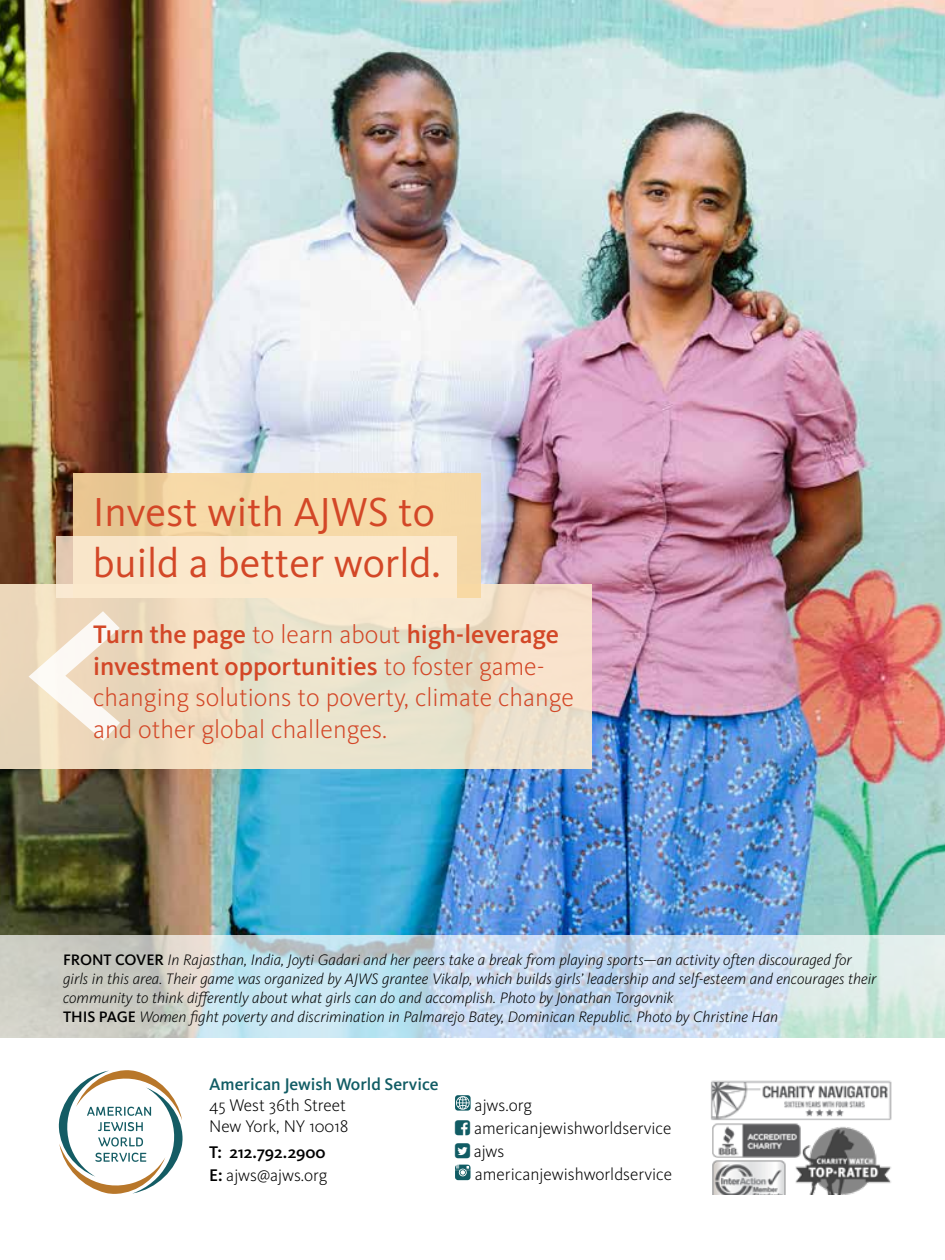
<style>
.page{position:relative;width:945px;height:1260px;background:#fff}
.page>*{position:absolute;margin:0;border:0;box-sizing:border-box;transform-origin:0 0}
.t1{font:42px/50.4px "Kievit Pro";color:#d34727}
.t2{font:300 26.25px/31.5px "Kievit Pro";color:#d34727}
.t3{font:300 17.5px/23.1px "Kievit Pro";color:#000}
.t4{font:500 17.5px/23.1px "Kievit Pro";letter-spacing:-.01em;color:#000}
.t5{font:500 17.5px "Kievit Pro";color:#115c64}
.t6{font:italic 300 15.75px/18.9px "Kievit Pro";color:#000}
.s1{font-weight:500}
.s2{font-weight:500;font-style:normal}
.s3{font-weight:300}
</style>
<div class="page">
<img style="left:0;top:0;width:945px;height:936px">
<svg style="left:0;top:936px;width:945px;height:102px;background:#cadbe3"></svg>
<svg style="left:0;top:584px;width:592px;height:185px;background:#ecdfc7"></svg>
<div style="left:73px;top:474px;width:408px;height:124px;background:linear-gradient(to right,#ebcb98,#fadeae)"></div>
<svg style="left:59px;top:1070px;width:124px;height:124px"></svg>
<svg style="left:29px;top:611px;width:91px;height:130px"></svg>
<div style="left:57px;top:536px;width:400px;height:62px;background:#fbe9cd"></div>
<svg style="left:455px;top:1095px;width:16px;height:16px"></svg>
<svg style="left:455px;top:1165px;width:16px;height:15px"></svg>
<img style="left:711px;top:1080px;width:181px;height:114px">
<h1 class="t1" style="left:93px;top:487px;width:350px">Invest with AJWS to build a better world.</h1>
<h2 class="t2" style="left:93px;top:619px;width:482px"><span class="s1">Turn the page</span> to learn about <span class="s1">high-leverage investment opportunities</span> to foster game&shy;changing solutions to poverty, climate change and other global challenges.</h2>
<p class="t6" style="left:63px;top:950px;width:815px"><span class="s2">FRONT COVER</span> In Rajasthan, India, Joyti Gadari and her peers take a break from playing sports—an activity often discouraged for girls in this area. Their game was organized by AJWS grantee Vikalp, which builds girls’ leadership and self-esteem and encourages their community to think differently about what girls can do and accomplish. Photo by Jonathan Torgovnik<br><span class="s2">THIS PAGE</span> Women fight poverty and discrimination in Palmarejo Batey, Dominican Republic. Photo by Christine Han</p>
<p class="t5" style="left:209px;top:1073px;width:231px">American Jewish World Service</p>
<p class="t3" style="left:209px;top:1094px;width:141px;line-height:21px">45 West 36th Street<br>New York, NY 10018</p>
<p class="t4" style="left:209px;top:1140px;width:120px">T: 212.792.2900<br>E: <span class="s3">ajws@ajws.org</span></p>
<p class="t3" style="left:474px;top:1093px;width:200px">ajws.org americanjewishworldservice ajws americanjewishworldservice</p>
</div>
